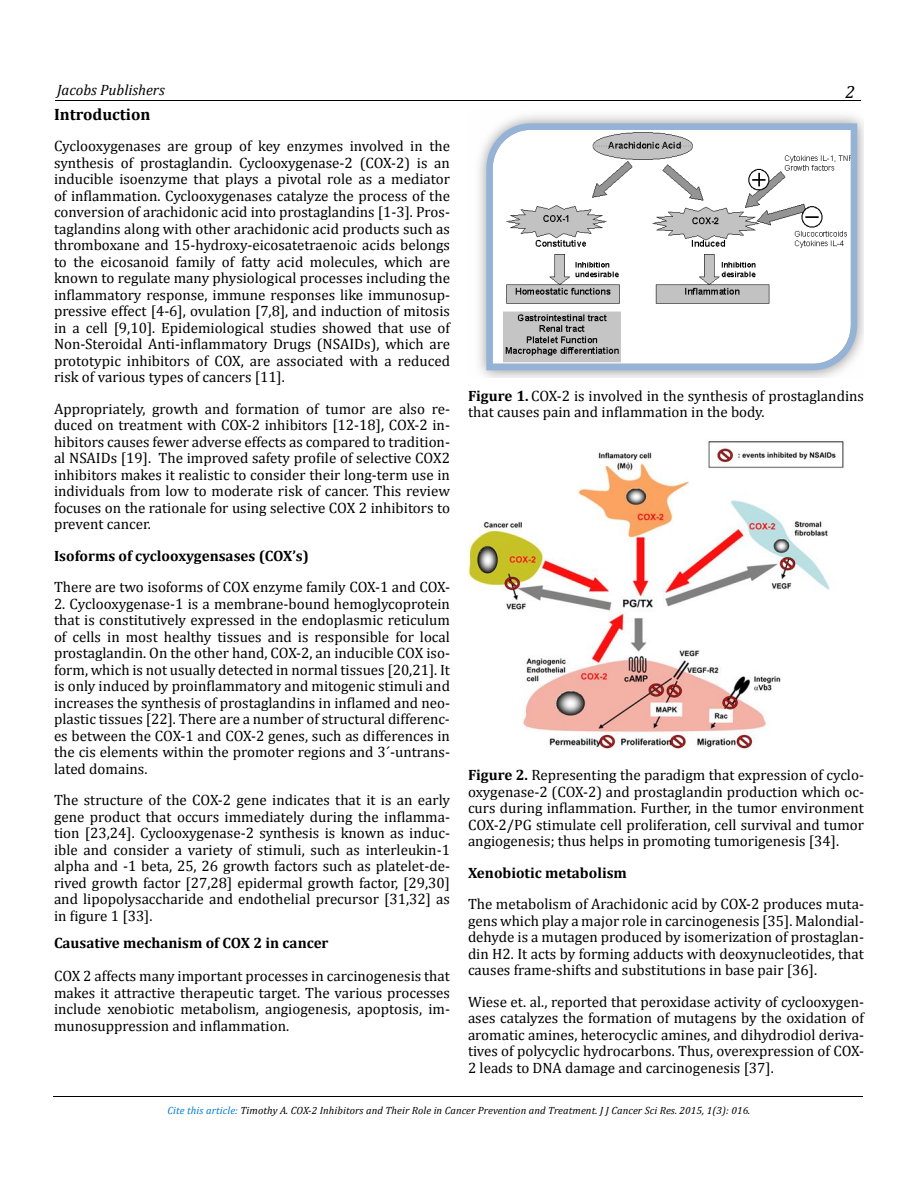
<style>
.page{position:relative;width:918px;height:1188px;background:#fff}
.page>*{position:absolute;margin:0;border:0;box-sizing:border-box;transform-origin:0 0}
.t1{font:italic 18px "Cambria";color:#000}
.t2{font:700 16.5px "Cambria";color:#000}
.t3{font:15px/16.5px "Cambria";color:#000;text-align:justify}
.t4{font:700 15px "Cambria";color:#000}
.t5{font:italic 15px "Cambria";color:#000}
.t6{font:italic 10.5px "Cambria";letter-spacing:.01em;color:#000}
.s1{font-weight:700}
.s2{color:#007bca}
.s3{color:#000100}
</style>
<div class="page">
<hr style="left:55px;top:101px;width:806px;height:1px;background:#000103">
<hr style="left:53px;top:1096px;width:810px;height:1px;background:#000103">
<svg style="left:483px;top:120px;width:377px;height:254px"></svg>
<img style="left:468px;top:441px;width:376px;height:309px">
<p class="t5" style="left:57px;top:79px;width:109px">Jacobs Publishers</p>
<p class="t1" style="left:845px;top:80px;width:11px">2</p>
<p class="t2" style="left:54px;top:102px;width:98px">Introduction</p>
<p class="t3" style="left:54px;top:138px;width:398px">Cyclooxygenases are group of key enzymes involved in the synthesis of prostaglandin. Cyclooxygenase-2 (COX-2) is an inducible isoenzyme that plays a pivotal role as a mediator of inflammation. Cyclooxygenases catalyze the process of the conversion of arachidonic acid into prostaglandins [1-3]. Pros&shy;taglandins along with other arachidonic acid products such as thromboxane and 15-hydroxy-eicosatetraenoic acids belongs to the eicosanoid family of fatty acid molecules, which are known to regulate many physiological processes including the inflammatory response, immune responses like immunosup&shy;pressive effect [4-6], ovulation [7,8], and induction of mitosis in a cell [9,10]. Epidemiological studies showed that use of Non-Steroidal Anti-inflammatory Drugs (NSAIDs), which are prototypic inhibitors of COX, are associated with a reduced risk of various types of cancers [11].</p>
<p class="t3" style="left:54px;top:400px;width:398px">Appropriately, growth and formation of tumor are also re&shy;duced on treatment with COX-2 inhibitors [12-18], COX-2 in&shy;hibitors causes fewer adverse effects as compared to tradition&shy;al NSAIDs [19]. The improved safety profile of selective COX2 inhibitors makes it realistic to consider their long-term use in individuals from low to moderate risk of cancer. This review focuses on the rationale for using selective COX 2 inhibitors to prevent cancer.</p>
<p class="t4" style="left:54px;top:545px;width:256px">Isoforms of cyclooxygensases (COX’s)</p>
<p class="t3" style="left:54px;top:579px;width:398px">There are two isoforms of COX enzyme family COX-1 and COX-</p>
<p class="t3" style="left:54px;top:595px;width:398px">2. Cyclooxygenase-1 is a membrane-bound hemoglycoprotein that is constitutively expressed in the endoplasmic reticulum of cells in most healthy tissues and is responsible for local prostaglandin. On the other hand, COX-2, an inducible COX iso&shy;form, which is not usually detected in normal tissues [20,21]. It is only induced by proinflammatory and mitogenic stimuli and increases the synthesis of prostaglandins in inflamed and neo&shy;plastic tissues [22]. There are a number of structural differenc&shy;es between the COX-1 and COX-2 genes, such as differences in the cis elements within the promoter regions and 3´-untrans&shy;lated domains.</p>
<p class="t3" style="left:54px;top:792px;width:398px">The structure of the COX-2 gene indicates that it is an early gene product that occurs immediately during the inflamma&shy;tion [23,24]. Cyclooxygenase-2 synthesis is known as induc&shy;ible and consider a variety of stimuli, such as interleukin-1 alpha and -1 beta, 25, 26 growth factors such as platelet-de&shy;rived growth factor [27,28] epidermal growth factor, [29,30] and lipopolysaccharide and endothelial precursor [31,32] as in figure 1 [33].</p>
<p class="t4" style="left:54px;top:933px;width:276px">Causative mechanism of COX 2 in cancer</p>
<p class="t3" style="left:54px;top:968px;width:398px">COX 2 affects many important processes in carcinogenesis that makes it attractive therapeutic target. The various processes include xenobiotic metabolism, angiogenesis, apoptosis, im&shy;munosuppression and inflammation.</p>
<p class="t3" style="left:468px;top:387px;width:397px"><span class="s1">Figure 1.</span> COX-2 is involved in the synthesis of prostaglandins that causes pain and inflammation in the body.</p>
<p class="t3" style="left:468px;top:767px;width:398px"><span class="s1">Figure 2.</span> Representing the paradigm that expression of cyclo&shy;oxygenase-2 (COX-2) and prostaglandin production which oc&shy;curs during inflammation. Further, in the tumor environment COX-2/PG stimulate cell proliferation, cell survival and tumor angiogenesis; thus helps in promoting tumorigenesis [34].</p>
<p class="t4" style="left:468px;top:862px;width:160px">Xenobiotic metabolism</p>
<p class="t3" style="left:468px;top:896px;width:397px">The metabolism of Arachidonic acid by COX-2 produces muta&shy;gens which play a major role in carcinogenesis [35]. Malondial&shy;dehyde is a mutagen produced by isomerization of prostaglan&shy;din H2. It acts by forming adducts with deoxynucleotides, that causes frame-shifts and substitutions in base pair [36].</p>
<p class="t3" style="left:468px;top:993px;width:398px">Wiese et. al., reported that peroxidase activity of cyclooxygen&shy;ases catalyzes the formation of mutagens by the oxidation of aromatic amines, heterocyclic amines, and dihydrodiol deriva&shy;tives of polycyclic hydrocarbons. Thus, overexpression of COX-2 leads to DNA damage and carcinogenesis [37].</p>
<p class="t6" style="left:167px;top:1103px;width:584px"><span class="s2">Cite this article:</span> <span class="s3">Timothy A</span>. COX-2 Inhibitors and Their Role in Cancer Prevention and Treatment. J J Cancer Sci Res. 2015, 1(3): 016.</p>
</div>
